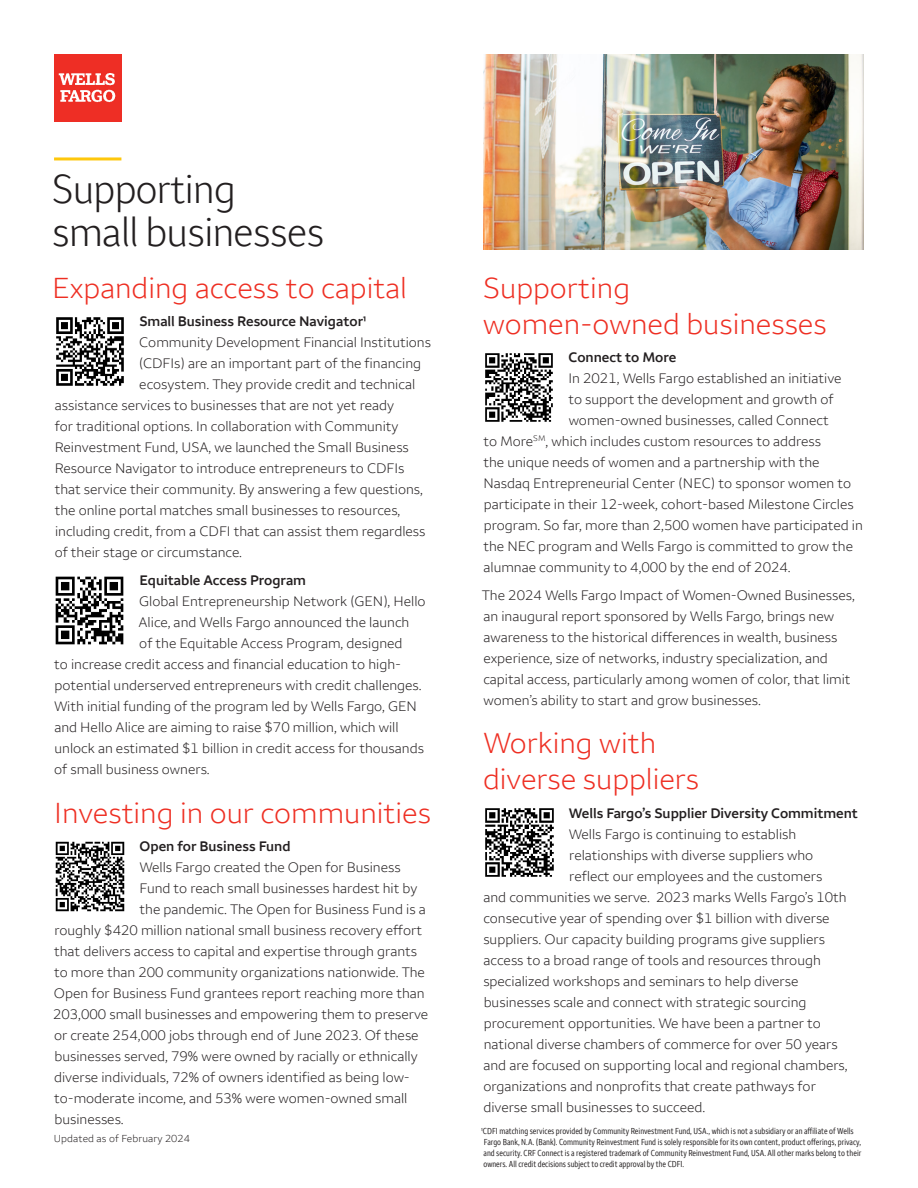
<style>
.page{position:relative;width:918px;height:1188px;background:#fff}
.page>*{position:absolute;margin:0;border:0;box-sizing:border-box;transform-origin:0 0}
.t1{font:42px/43.5px "Wells Fargo Sans Display";color:#231f20}
.t2{font:300 30px/36px "Wells Fargo Sans";color:#ee2e22}
.t3{font:300 14.25px/21px "Wells Fargo Sans";color:#231f20}
.t4{font:600 14.25px "Wells Fargo Sans";color:#231f20}
.t5{font:300 10.5px "Wells Fargo Sans";letter-spacing:.01em;color:#231f20}
.t6{font:condensed 9px/10.8px "Wells Fargo Sans";color:#231f20}
</style>
<div class="page">
<img style="left:54px;top:54px;width:68px;height:68px">
<img style="left:56px;top:317px;width:68px;height:69px">
<img style="left:55px;top:576px;width:69px;height:69px">
<img style="left:55px;top:841px;width:70px;height:71px">
<img style="left:485px;top:808px;width:69px;height:69px">
<img style="left:485px;top:353px;width:68px;height:69px">
<hr style="left:54px;top:157px;width:67px;height:3px;background:#fec70c">
<img style="left:483px;top:54px;width:381px;height:195px">
<p class="t1" style="left:52px;top:166px;width:273px">Supporting small businesses</p>
<p class="t2" style="left:52px;top:269px;width:356px">Expanding access to capital</p>
<p class="t4" style="left:139px;top:312px;width:229px">Small Business Resource Navigator1</p>
<p class="t3" style="left:139px;top:332px;width:293px">Community Development Financial Institutions</p>
<p class="t3" style="left:139px;top:353px;width:284px">(CDFIs) are an important part of the financing</p>
<p class="t3" style="left:139px;top:374px;width:277px">ecosystem. They provide credit and technical</p>
<p class="t3" style="left:55px;top:395px;width:341px">assistance services to businesses that are not yet ready</p>
<p class="t3" style="left:55px;top:416px;width:345px">for traditional options. In collaboration with Community</p>
<p class="t3" style="left:55px;top:437px;width:356px">Reinvestment Fund, USA, we launched the Small Business</p>
<p class="t3" style="left:55px;top:458px;width:351px">Resource Navigator to introduce entrepreneurs to CDFIs</p>
<p class="t3" style="left:55px;top:479px;width:370px">that service their community. By answering a few questions,</p>
<p class="t3" style="left:55px;top:500px;width:347px">the online portal matches small businesses to resources,</p>
<p class="t3" style="left:55px;top:521px;width:372px">including credit, from a CDFI that can assist them regardless</p>
<p class="t3" style="left:55px;top:542px;width:189px">of their stage or circumstance.</p>
<p class="t4" style="left:140px;top:572px;width:168px">Equitable Access Program</p>
<p class="t3" style="left:139px;top:591px;width:288px">Global Entrepreneurship Network (GEN), Hello</p>
<p class="t3" style="left:138px;top:612px;width:272px">Alice, and Wells Fargo announced the launch</p>
<p class="t3" style="left:139px;top:633px;width:265px">of the Equitable Access Program, designed</p>
<p class="t3" style="left:54px;top:654px;width:348px">to increase credit access and financial education to high-</p>
<p class="t3" style="left:55px;top:675px;width:369px">potential underserved entrepreneurs with credit challenges.</p>
<p class="t3" style="left:54px;top:696px;width:364px">With initial funding of the program led by Wells Fargo, GEN</p>
<p class="t3" style="left:54px;top:717px;width:346px">and Hello Alice are aiming to raise $70 million, which will</p>
<p class="t3" style="left:55px;top:738px;width:371px">unlock an estimated $1 billion in credit access for thousands</p>
<p class="t3" style="left:54px;top:759px;width:157px">of small business owners.</p>
<p class="t2" style="left:54px;top:794px;width:378px">Investing in our communities</p>
<p class="t4" style="left:140px;top:838px;width:152px">Open for Business Fund</p>
<p class="t3" style="left:139px;top:857px;width:263px">Wells Fargo created the Open for Business</p>
<p class="t3" style="left:140px;top:878px;width:279px">Fund to reach small businesses hardest hit by</p>
<p class="t3" style="left:140px;top:899px;width:288px">the pandemic. The Open for Business Fund is a</p>
<p class="t3" style="left:54px;top:920px;width:369px">roughly $420 million national small business recovery effort</p>
<p class="t3" style="left:54px;top:941px;width:365px">that delivers access to capital and expertise through grants</p>
<p class="t3" style="left:54px;top:962px;width:372px">to more than 200 community organizations nationwide. The</p>
<p class="t3" style="left:54px;top:983px;width:372px">Open for Business Fund grantees report reaching more than</p>
<p class="t3" style="left:53px;top:1004px;width:377px">203,000 small businesses and empowering them to preserve</p>
<p class="t3" style="left:54px;top:1025px;width:366px">or create 254,000 jobs through end of June 2023. Of these</p>
<p class="t3" style="left:54px;top:1046px;width:365px">businesses served, 79% were owned by racially or ethnically</p>
<p class="t3" style="left:54px;top:1067px;width:357px">diverse individuals, 72% of owners identified as being low-</p>
<p class="t3" style="left:54px;top:1088px;width:355px">to-moderate income, and 53% were women-owned small</p>
<p class="t3" style="left:54px;top:1109px;width:71px">businesses.</p>
<p class="t5" style="left:54px;top:1132px;width:138px">Updated as of February 2024</p>
<p class="t2" style="left:483px;top:269px;width:345px">Supporting women-owned businesses</p>
<p class="t4" style="left:569px;top:348px;width:109px">Connect to More</p>
<p class="t3" style="left:568px;top:368px;width:275px">In 2021, Wells Fargo established an initiative</p>
<p class="t3" style="left:568px;top:389px;width:267px">to support the development and growth of</p>
<p class="t3" style="left:569px;top:410px;width:261px">women-owned businesses, called Connect</p>
<p class="t3" style="left:483px;top:431px;width:339px">to More<sup>SM</sup>, which includes custom resources to address</p>
<p class="t3" style="left:483px;top:452px;width:338px">the unique needs of women and a partnership with the</p>
<p class="t3" style="left:483px;top:473px;width:369px">Nasdaq Entrepreneurial Center (NEC) to sponsor women to</p>
<p class="t3" style="left:484px;top:494px;width:372px">participate in their 12-week, cohort-based Milestone Circles</p>
<p class="t3" style="left:484px;top:515px;width:381px">program. So far, more than 2,500 women have participated in</p>
<p class="t3" style="left:483px;top:536px;width:371px">the NEC program and Wells Fargo is committed to grow the</p>
<p class="t3" style="left:483px;top:557px;width:309px">alumnae community to 4,000 by the end of 2024.</p>
<p class="t3" style="left:482px;top:584px;width:374px">The 2024 Wells Fargo Impact of Women-Owned Businesses, an inaugural report sponsored by Wells Fargo, brings new awareness to the historical differences in wealth, business experience, size of networks, industry specialization, and capital access, particularly among women of color, that limit women’s ability to start and grow businesses.</p>
<p class="t2" style="left:483px;top:725px;width:218px">Working with diverse suppliers</p>
<p class="t4" style="left:569px;top:804px;width:291px">Wells Fargo’s Supplier Diversity Commitment</p>
<p class="t3" style="left:569px;top:823px;width:229px">Wells Fargo is continuing to establish</p>
<p class="t3" style="left:569px;top:844px;width:245px">relationships with diverse suppliers who</p>
<p class="t3" style="left:569px;top:865px;width:255px">reflect our employees and the customers</p>
<p class="t3" style="left:483px;top:886px;width:365px">and communities we serve. 2023 marks Wells Fargo’s 10th</p>
<p class="t3" style="left:483px;top:907px;width:348px">consecutive year of spending over $1 billion with diverse</p>
<p class="t3" style="left:483px;top:928px;width:343px">suppliers. Our capacity building programs give suppliers</p>
<p class="t3" style="left:483px;top:949px;width:339px">access to a broad range of tools and resources through</p>
<p class="t3" style="left:483px;top:970px;width:317px">specialized workshops and seminars to help diverse</p>
<p class="t3" style="left:484px;top:991px;width:324px">businesses scale and connect with strategic sourcing</p>
<p class="t3" style="left:484px;top:1012px;width:339px">procurement opportunities. We have been a partner to</p>
<p class="t3" style="left:484px;top:1033px;width:356px">national diverse chambers of commerce for over 50 years</p>
<p class="t3" style="left:483px;top:1054px;width:366px">and are focused on supporting local and regional chambers,</p>
<p class="t3" style="left:483px;top:1075px;width:334px">organizations and nonprofits that create pathways for</p>
<p class="t3" style="left:483px;top:1096px;width:224px">diverse small businesses to succeed.</p>
<p class="t6" style="left:481px;top:1126px;width:382px">1CDFI matching services provided by Community Reinvestment Fund, USA., which is not a subsidiary or an affiliate of Wells Fargo Bank, N.A. (Bank). Community Reinvestment Fund is solely responsible for its own content, product offerings, privacy, and security. CRF Connect is a registered trademark of Community Reinvestment Fund, USA. All other marks belong to their owners. All credit decisions subject to credit approval by the CDFI.</p>
</div>
